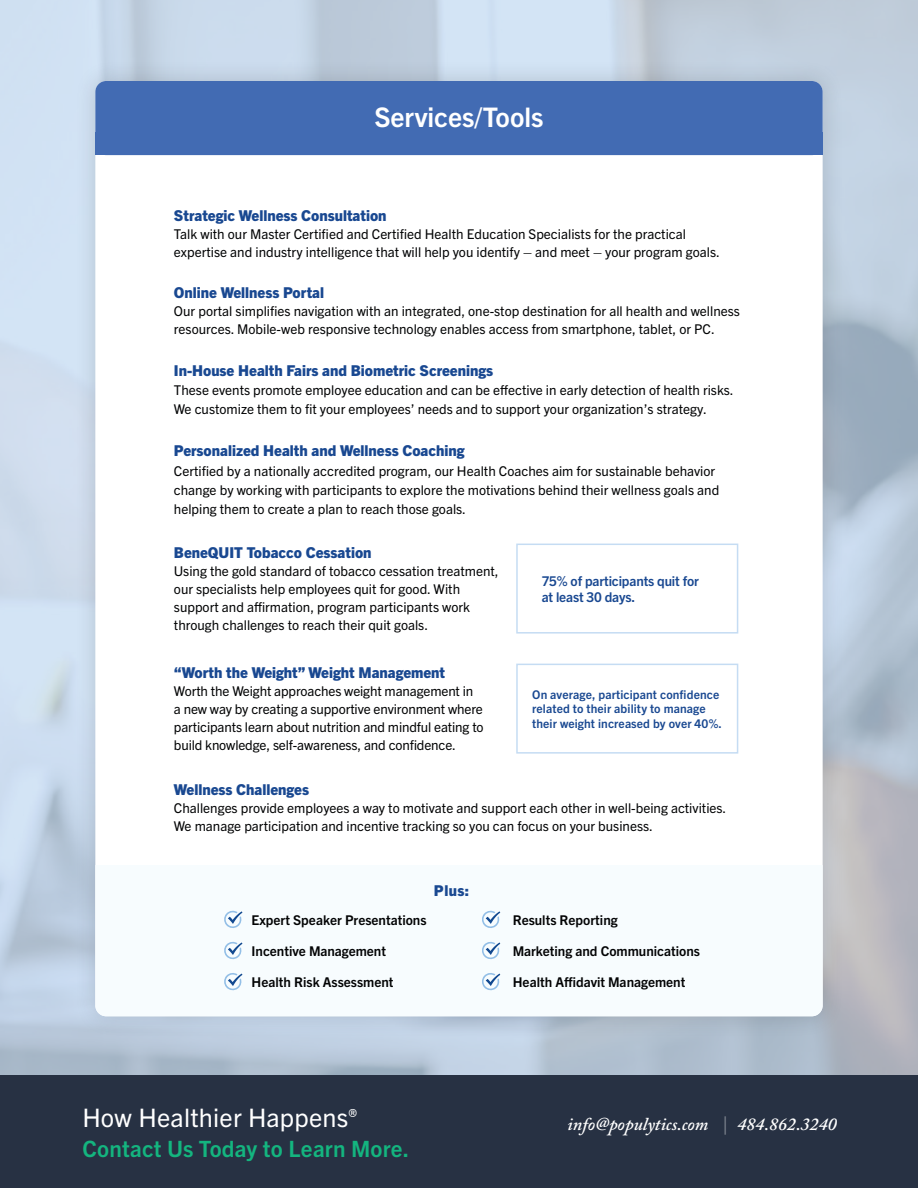
<style>
.page{position:relative;width:918px;height:1188px;background:#fff}
.page>*{position:absolute;margin:0;border:0;box-sizing:border-box;transform-origin:0 0}
.t1{font:700 27px "Trade Gothic Next LT Pro";color:#fff}
.t2{font:25.5px "Trade Gothic Next LT Pro";letter-spacing:.01em;color:#fff}
.t3{font:700 22.5px "Trade Gothic Next LT Pro";letter-spacing:.01em;color:#14b57f}
.t4{font:italic 600 18px "Adobe Caslon Pro";color:#fff}
.t5{font:800 15px "Trade Gothic Next LT Pro";color:#194891}
.t6{font:13.5px/18px "Trade Gothic Next LT Pro";color:#020304}
.t7{font:700 13.5px "Trade Gothic Next LT Pro";color:#020304}
.t8{font:700 13.5px/16.2px "Trade Gothic Next LT Pro";letter-spacing:-.01em;color:#194891}
.t9{font:700 12px/14.4px "Trade Gothic Next LT Pro";letter-spacing:.01em;color:#194891}
.s1{font-style:normal;color:#7e858f}
</style>
<div class="page">
<img style="left:0;top:0;width:918px;height:1076px">
<div style="left:73px;top:58px;width:772px;height:981px;background:#020304;opacity:.15"></div>
<div style="left:95px;top:81px;width:728px;height:935px;background:#fff;border-radius:11px"></div>
<div style="left:0;top:1076px;width:918px;height:112px;background:#273143"></div>
<div style="left:95px;top:81px;width:728px;height:74px;background:#426bb3;border-radius:11px"></div>
<div style="left:95px;top:132px;width:23px;height:23px;background:#426bb3"></div>
<div style="left:800px;top:132px;width:23px;height:23px;background:#426bb3"></div>
<svg style="left:516px;top:663px;width:223px;height:91px"></svg>
<svg style="left:516px;top:543px;width:223px;height:91px"></svg>
<svg style="left:224px;top:910px;width:18px;height:19px"></svg>
<svg style="left:482px;top:941px;width:18px;height:19px"></svg>
<svg style="left:482px;top:972px;width:18px;height:19px"></svg>
<svg style="left:224px;top:941px;width:18px;height:19px"></svg>
<svg style="left:224px;top:972px;width:18px;height:19px"></svg>
<svg style="left:482px;top:910px;width:18px;height:19px"></svg>
<p class="t1" style="left:374px;top:99px;width:171px">Services/Tools</p>
<p class="t5" style="left:174px;top:205px;width:214px">Strategic Wellness Consultation</p>
<p class="t6" style="left:174px;top:224px;width:548px">Talk with our Master Certified and Certified Health Education Specialists for the practical expertise and industry intelligence that will help you identify – and meet – your program goals.</p>
<p class="t5" style="left:174px;top:282px;width:152px">Online Wellness Portal</p>
<p class="t6" style="left:174px;top:301px;width:568px">Our portal simplifies navigation with an integrated, one-stop destination for all health and wellness resources. Mobile-web responsive technology enables access from smartphone, tablet, or PC.</p>
<p class="t5" style="left:174px;top:360px;width:321px">In-House Health Fairs and Biometric Screenings</p>
<p class="t6" style="left:174px;top:380px;width:561px;line-height:19.2px">These events promote employee education and can be effective in early detection of health risks.<br>We customize them to fit your employees’ needs and to support your organization’s strategy.</p>
<p class="t5" style="left:174px;top:440px;width:292px">Personalized Health and Wellness Coaching</p>
<p class="t6" style="left:174px;top:460px;width:547px;line-height:19.2px">Certified by a nationally accredited program, our Health Coaches aim for sustainable behavior change by working with participants to explore the motivations behind their wellness goals and helping them to create a plan to reach those goals.</p>
<p class="t5" style="left:174px;top:542px;width:199px">BeneQUIT Tobacco Cessation</p>
<p class="t6" style="left:174px;top:562px;width:326px">Using the gold standard of tobacco cessation treatment, our specialists help employees quit for good. With support and affirmation, program participants work through challenges to reach their quit goals.</p>
<p class="t8" style="left:542px;top:572px;width:159px">75% of participants quit for at least 30 days.</p>
<p class="t5" style="left:174px;top:663px;width:273px">“Worth the Weight” Weight Management</p>
<p class="t6" style="left:174px;top:682px;width:311px">Worth the Weight approaches weight management in a new way by creating a supportive environment where participants learn about nutrition and mindful eating to build knowledge, self-awareness, and confidence.</p>
<p class="t9" style="left:532px;top:686px;width:191px">On average, participant confidence related to their ability to manage their weight increased by over 40%.</p>
<p class="t5" style="left:174px;top:779px;width:137px">Wellness Challenges</p>
<p class="t6" style="left:174px;top:798px;width:554px">Challenges provide employees a way to motivate and support each other in well-being activities.<br>We manage participation and incentive tracking so you can focus on your business.</p>
<p class="t7" style="left:252px;top:910px;width:177px">Expert Speaker Presentations</p>
<p class="t7" style="left:252px;top:942px;width:136px">Incentive Management</p>
<p class="t7" style="left:252px;top:973px;width:143px">Health Risk Assessment</p>
<p class="t5" style="left:434px;top:880px;width:37px">Plus:</p>
<p class="t7" style="left:513px;top:910px;width:107px">Results Reporting</p>
<p class="t7" style="left:513px;top:942px;width:189px">Marketing and Communications</p>
<p class="t7" style="left:513px;top:973px;width:174px">Health Affidavit Management</p>
<p class="t2" style="left:82px;top:1100px;width:276px">How Healthier Happens<sup>®</sup></p>
<p class="t3" style="left:82px;top:1133px;width:328px">Contact Us Today to Learn More.</p>
<p class="t4" style="left:568px;top:1114px;width:271px">info@populytics.com <span class="s1">|</span> 484.862.3240</p>
</div>
